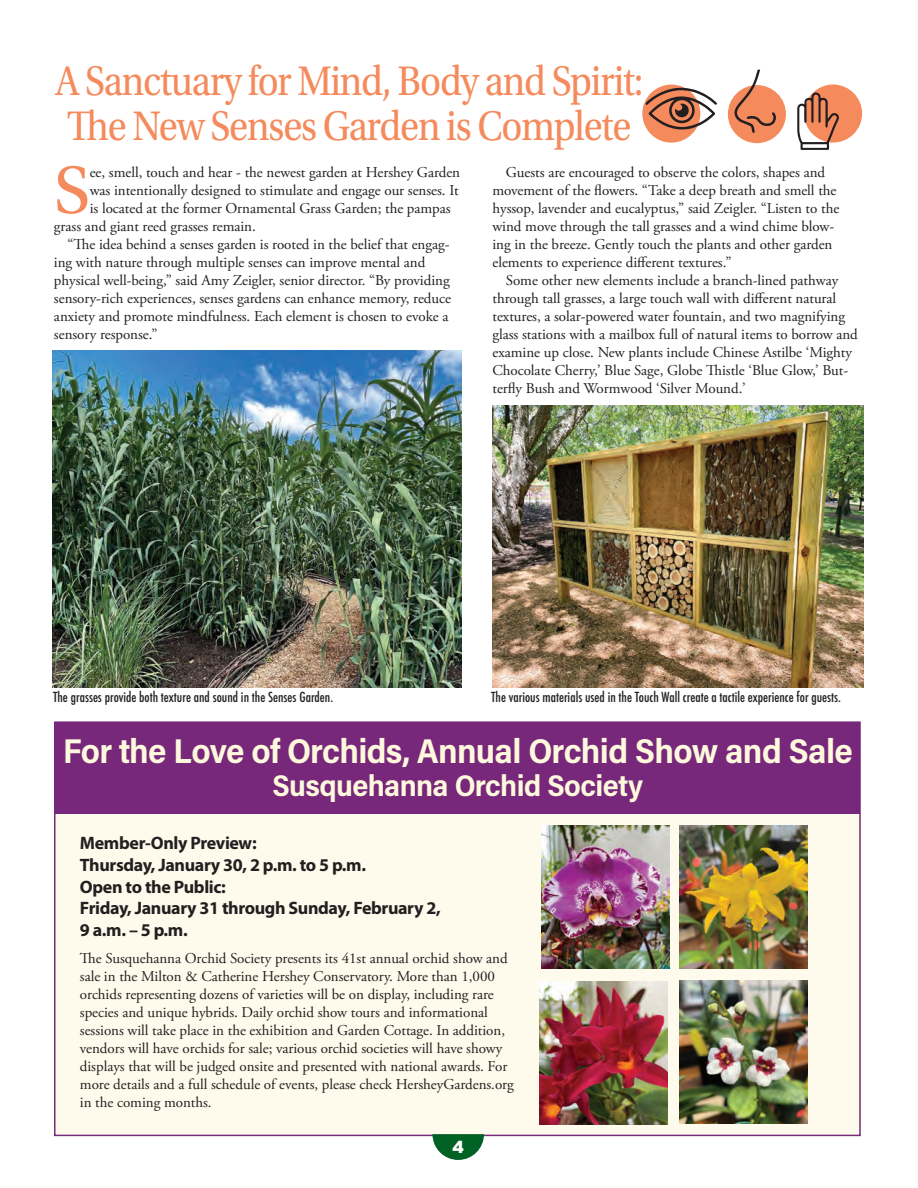
<style>
.page{position:relative;width:918px;height:1188px;background:#fff}
.page>*{position:absolute;margin:0;border:0;box-sizing:border-box;transform-origin:0 0}
.t1{font:70.2px "Utopia Std";color:#f58a5c}
.t2{font:43.5px/45px "Utopia Std";letter-spacing:-.03em;color:#f58a5c;scale:.89 1}
.t3{font:700 34.5px "Acumin Pro Semi Cond";letter-spacing:-.02em;color:#fef8dd}
.t4{font:700 30px "Acumin Pro Semi Cond";letter-spacing:-.02em;color:#fef8dd}
.t5{font:700 18px/21.6px "Myriad Pro";letter-spacing:-.02em;color:#231f20}
.t6{font:18px "Neutra Disp Titling";color:#fff}
.t7{font:15px/18px "Adobe Garamond Pro";letter-spacing:-.005em;color:#231f20}
.t8{font:500 condensed 13.5px "Futura";color:#231f20}
</style>
<div class="page">
<div style="left:54px;top:721px;width:807px;height:415px;background:#fefbec;border:2px solid #77287a"></div>
<div style="left:55px;top:722px;width:805px;height:91px;background:#77287a"></div>
<svg style="left:432px;top:1134px;width:52px;height:26px"></svg>
<img style="left:53px;top:350px;width:408px;height:338px">
<img style="left:492px;top:406px;width:371px;height:282px">
<img style="left:679px;top:826px;width:128px;height:143px">
<img style="left:679px;top:981px;width:128px;height:143px">
<img style="left:541px;top:826px;width:128px;height:143px">
<img style="left:540px;top:981px;width:128px;height:143px">
<div style="left:642px;top:85px;width:58px;height:58px;background:#f58a5c;border-radius:50%"></div>
<svg style="left:645px;top:88px;width:72px;height:42px"></svg>
<div style="left:728px;top:85px;width:58px;height:58px;background:#f58a5c;border-radius:50%"></div>
<svg style="left:734px;top:70px;width:42px;height:63px"></svg>
<div style="left:804px;top:85px;width:58px;height:58px;background:#f58a5c;border-radius:50%"></div>
<svg style="left:797px;top:92px;width:42px;height:58px"></svg>
<h2 class="t2" style="left:55px;top:59px;width:663px">A Sanctuary for Mind, Body and Spirit:<br>The New Senses Garden is Complete</h2>
<h1 class="t1" style="left:54px;top:152px;width:37px">S</h1>
<p class="t7" style="left:90px;top:164px;width:372px">ee, smell, touch and hear - the newest garden at Hershey Garden</p>
<p class="t7" style="left:492px;top:164px;width:348px;text-indent:14px">Guests are encouraged to observe the colors, shapes and movement of the flowers. “Take a deep breath and smell the hyssop, lavender and eucalyptus,” said Zeigler. “Listen to the wind move through the tall grasses and a wind chime blow&shy;ing in the breeze. Gently touch the plants and other garden elements to experience different textures.”</p>
<p class="t7" style="left:492px;top:272px;width:367px;text-indent:14px">Some other new elements include a branch-lined pathway through tall grasses, a large touch wall with different natural textures, a solar-powered water fountain, and two magnifying glass stations with a mailbox full of natural items to borrow and examine up close. New plants include Chinese Astilbe ‘Mighty Chocolate Cherry,’ Blue Sage, Globe Thistle ‘Blue Glow,’ But&shy;terfly Bush and Wormwood ‘Silver Mound.’</p>
<p class="t7" style="left:90px;top:182px;width:370px">was intentionally designed to stimulate and engage our senses. It</p>
<p class="t7" style="left:90px;top:200px;width:363px">is located at the former Ornamental Grass Garden; the pampas</p>
<p class="t7" style="left:54px;top:218px;width:203px">grass and giant reed grasses remain.</p>
<p class="t7" style="left:67px;top:236px;width:384px">“The idea behind a senses garden is rooted in the belief that engag-</p>
<p class="t7" style="left:54px;top:254px;width:373px">ing with nature through multiple senses can improve mental and</p>
<p class="t7" style="left:54px;top:272px;width:397px">physical well-being,” said Amy Zeigler, senior director. “By providing</p>
<p class="t7" style="left:54px;top:290px;width:399px">sensory-rich experiences, senses gardens can enhance memory, reduce</p>
<p class="t7" style="left:54px;top:308px;width:396px">anxiety and promote mindfulness. Each element is chosen to evoke a</p>
<p class="t7" style="left:54px;top:326px;width:105px">sensory response.”</p>
<p class="t8" style="left:53px;top:688px;width:282px">The grasses provide both texture and sound in the Senses Garden.</p>
<p class="t8" style="left:491px;top:688px;width:351px">The various materials used in the Touch Wall create a tactile experience for guests.</p>
<h3 class="t3" style="left:63px;top:727px;width:791px">For the Love of Orchids, Annual Orchid Show and Sale</h3>
<h3 class="t4" style="left:273px;top:765px;width:372px">Susquehanna Orchid Society</h3>
<p class="t5" style="left:80px;top:832px;width:362px">Member-Only Preview:<br>Thursday, January 30, 2 p.m. to 5 p.m.<br>Open to the Public:<br>Friday, January 31 through Sunday, February 2,<br>9 a.m. – 5 p.m.</p>
<p class="t7" style="left:80px;top:950px;width:435px">The Susquehanna Orchid Society presents its 41st annual orchid show and sale in the Milton &amp; Catherine Hershey Conservatory. More than 1,000 orchids representing dozens of varieties will be on display, including rare species and unique hybrids. Daily orchid show tours and informational sessions will take place in the exhibition and Garden Cottage. In addition, vendors will have orchids for sale; various orchid societies will have showy displays that will be judged onsite and presented with national awards. For more details and a full schedule of events, please check HersheyGardens.org in the coming months.</p>
<p class="t6" style="left:452px;top:1135px;width:13px">4</p>
</div>
